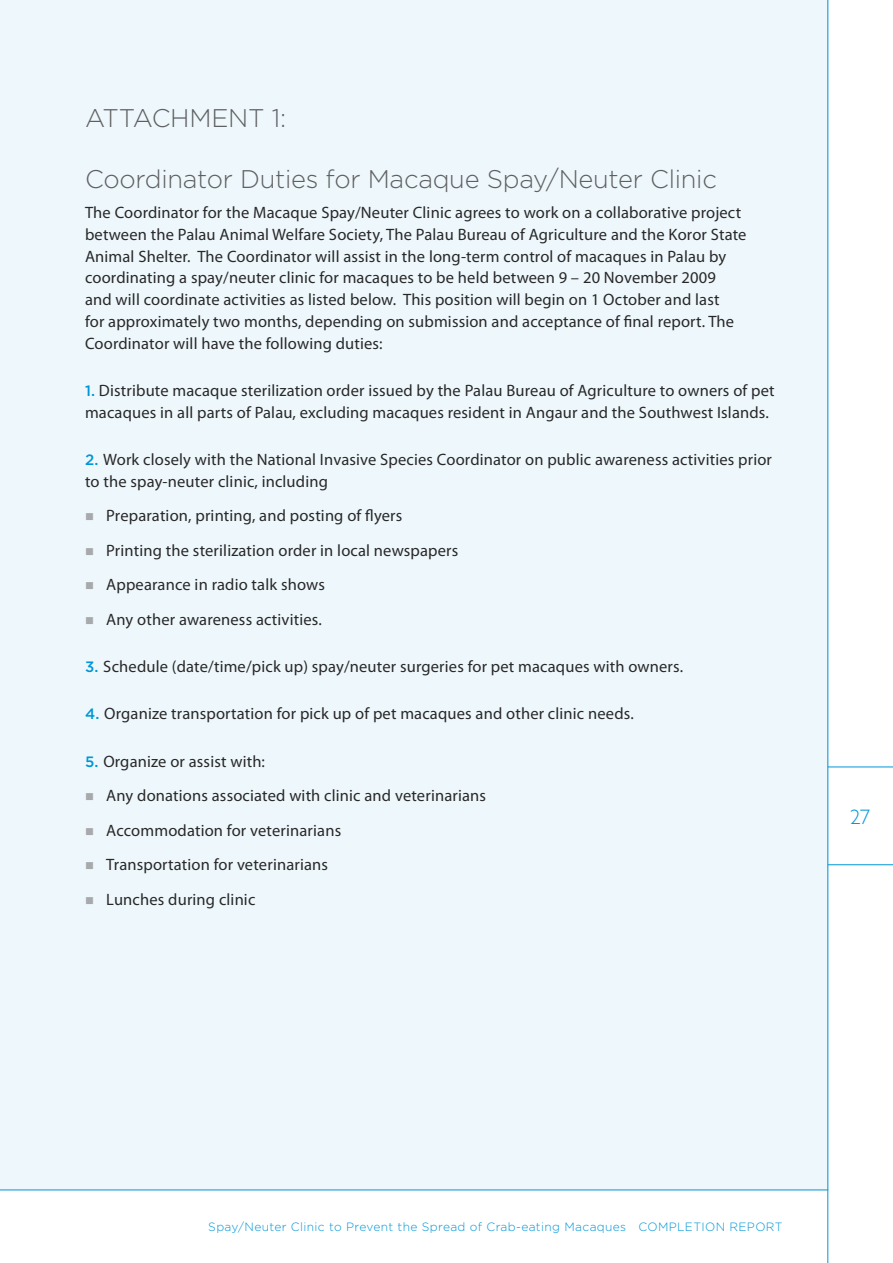
<style>
.page{position:relative;width:893px;height:1263px;background:#fff}
.page>*{position:absolute;margin:0;border:0;box-sizing:border-box;transform-origin:0 0}
.t1{font:300 25.5px "Gotham";letter-spacing:-.01em;color:#5f6062}
.t2{font:300 21px "Gill Sans";color:#0096d7}
.t3{font:16.5px/21.8px "Myriad Pro";letter-spacing:.01em;color:#292829}
.t4{font:300 12px "Gotham";letter-spacing:.03em;color:#0096d7}
.s1{font-family:"Gotham";font-weight:500;font-size:15px;color:#0096d7}
</style>
<div class="page">
<div style="left:0;top:0;width:828px;height:1189px;background:#eef8fc"></div>
<hr style="left:0;top:1189px;width:828px;height:1px;background:#0096d7">
<hr style="left:828px;top:766px;width:65px;height:1px;background:#0096d7">
<hr style="left:828px;top:864px;width:65px;height:1px;background:#0096d7">
<hr style="left:827px;top:0;width:1px;height:1263px;background:#0096d7">
<h1 class="t1" style="left:85px;top:102px;width:203px">ATTACHMENT 1:</h1>
<h1 class="t1" style="left:85px;top:163px;width:633px">Coordinator Duties for Macaque Spay/Neuter Clinic</h1>
<p class="t3" style="left:85px;top:202px;width:663px">The Coordinator for the Macaque Spay/Neuter Clinic agrees to work on a collaborative project between the Palau Animal Welfare Society, The Palau Bureau of Agriculture and the Koror State Animal Shelter. The Coordinator will assist in the long-term control of macaques in Palau by coordinating a spay/neuter clinic for macaques to be held between 9 – 20 November 2009 and will coordinate activities as listed below. This position will begin on 1 October and last<br>for approximately two months, depending on submission and acceptance of final report. The Coordinator will have the following duties:</p>
<p class="t3" style="left:85px;top:379px;width:691px"><span class="s1">1.</span> Distribute macaque sterilization order issued by the Palau Bureau of Agriculture to owners of pet macaques in all parts of Palau, excluding macaques resident in Angaur and the Southwest Islands.</p>
<p class="t3" style="left:85px;top:448px;width:688px"><span class="s1">2.</span> Work closely with the National Invasive Species Coordinator on public awareness activities prior to the spay-neuter clinic, including</p>
<p class="t3" style="left:106px;top:498px;width:354px;line-height:34.5px">Preparation, printing, and posting of flyers Printing the sterilization order in local newspapers Appearance in radio talk shows<br>Any other awareness activities.</p>
<p class="t3" style="left:85px;top:655px;width:599px"><span class="s1">3.</span> Schedule (date/time/pick up) spay/neuter surgeries for pet macaques with owners.</p>
<p class="t3" style="left:85px;top:703px;width:550px"><span class="s1">4.</span> Organize transportation for pick up of pet macaques and other clinic needs.</p>
<p class="t3" style="left:106px;top:744px;width:381px;line-height:34.5px;text-indent:-21px"><span class="s1">5.</span> Organize or assist with:<br>Any donations associated with clinic and veterinarians Accommodation for veterinarians<br>Transportation for veterinarians<br>Lunches during clinic</p>
<p class="t2" style="left:850px;top:805px;width:22px">27</p>
<p class="t4" style="left:208px;top:1219px;width:576px">Spay/Neuter Clinic to Prevent the Spread of Crab-eating Macaques COMPLETION REPORT</p>
</div>
